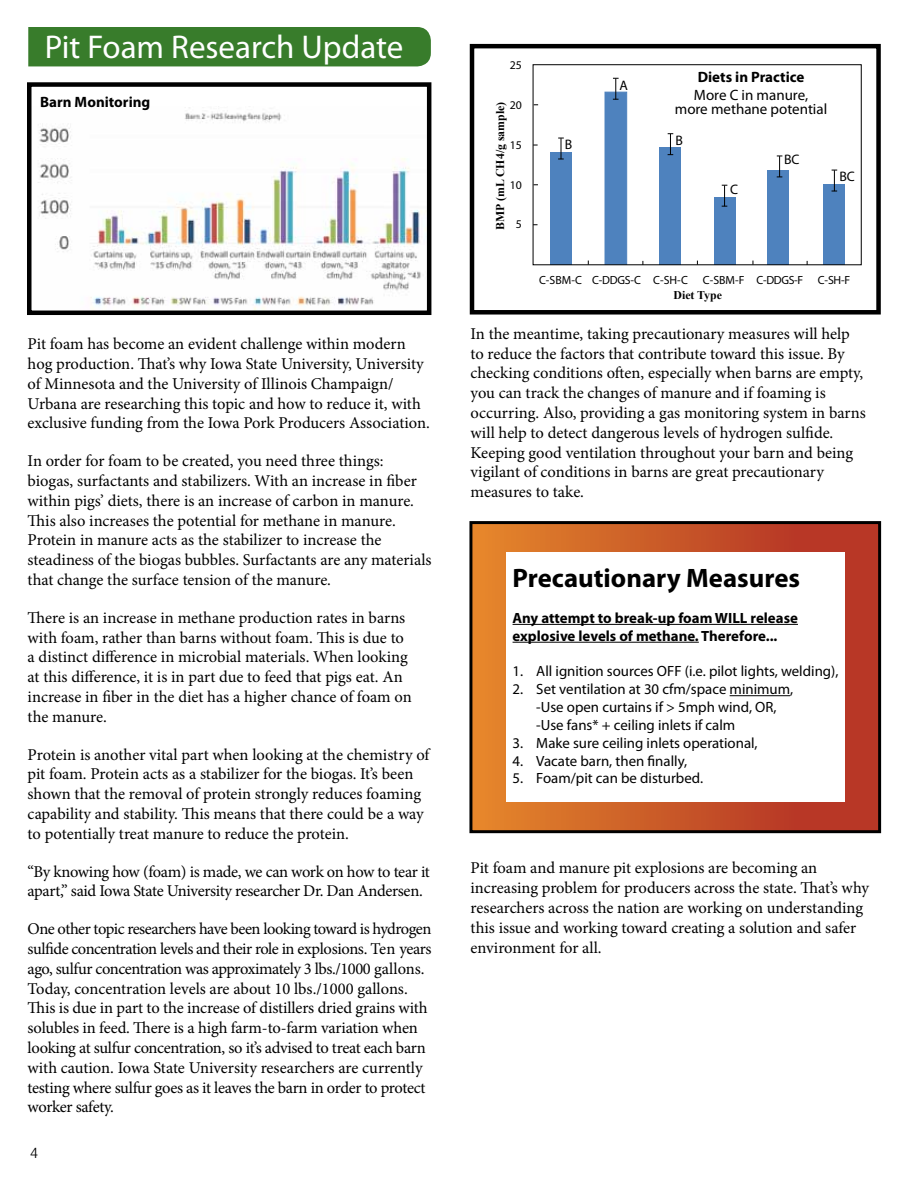
<style>
.page{position:relative;width:918px;height:1188px;background:#fff}
.page>*{position:absolute;margin:0;border:0;box-sizing:border-box;transform-origin:0 0}
.t1{font:33px "Myriad Pro";color:#fff}
.t2{font:700 26.7px "Myriad Pro";color:#000}
.t3{font:16.5px/19.8px "Minion Pro";letter-spacing:-.005em;color:#000}
.t4{font:16.5px/19.8px "Minion Pro";letter-spacing:-.025em;color:#000}
.t5{font:15px/13.5px "Myriad Pro";color:#000;text-align:center}
.t6{font:700 15px "Myriad Pro";color:#000}
.t7{font:300 15px "Swiss 721 BT";color:#000}
.t8{font:14.85px/17.9px "Myriad Pro";color:#000}
.t9{font:700 14.85px/17.9px "Myriad Pro";color:#000}
.t10{font:13.8px "Myriad Pro";color:#000}
.t11{font:11.85px "Myriad Pro";color:#000}
.t12{font:700 11.85px "Times New Roman";color:#000}
.t13{font:11.85px "Myriad Pro";letter-spacing:-.025em;color:#000}
</style>
<div class="page">
<div style="left:28px;top:27px;width:403px;height:39px;background:#387c2b"></div>
<div style="left:471px;top:523px;width:409px;height:309px;background:linear-gradient(to right,#e4862b,#b02a25)"></div>
<div style="left:469px;top:521px;width:412px;height:312px;border:3px solid #000"></div>
<div style="left:506px;top:552px;width:339px;height:250px;background:#fff"></div>
<hr style="left:513px;top:624px;width:285px;height:1px;background:#000">
<hr style="left:513px;top:642px;width:186px;height:1px;background:#000">
<hr style="left:730px;top:695px;width:60px;height:1px;background:#000">
<img style="left:38px;top:107px;width:388px;height:203px">
<div style="left:27px;top:82px;width:404px;height:233px;border:4px solid #000"></div>
<div style="left:550px;top:152px;width:22px;height:113px;background:#4e82be"></div>
<div style="left:605px;top:92px;width:22px;height:173px;background:#4e82be"></div>
<div style="left:659px;top:148px;width:22px;height:117px;background:#4e82be"></div>
<div style="left:714px;top:198px;width:22px;height:67px;background:#4e82be"></div>
<div style="left:768px;top:170px;width:21px;height:95px;background:#4e82be"></div>
<div style="left:823px;top:184px;width:22px;height:81px;background:#4e82be"></div>
<svg style="left:558px;top:138px;width:6px;height:21px"></svg>
<svg style="left:613px;top:78px;width:6px;height:22px"></svg>
<svg style="left:668px;top:133px;width:5px;height:22px"></svg>
<svg style="left:722px;top:185px;width:5px;height:22px"></svg>
<svg style="left:777px;top:155px;width:5px;height:22px"></svg>
<svg style="left:832px;top:170px;width:5px;height:22px"></svg>
<div style="left:533px;top:64px;width:329px;height:201px;border:1px solid #000"></div>
<div style="left:470px;top:44px;width:411px;height:271px;border:4px solid #000"></div>
<h1 class="t1" style="left:45px;top:26px;width:360px">Pit Foam Research Update</h1>
<p class="t6" style="left:40px;top:92px;width:112px">Barn Monitoring</p>
<p class="t3" style="left:28px;top:334px;width:404px">Pit foam has become an evident challenge within modern hog production. That’s why Iowa State University, University of Minnesota and the University of Illinois Champaign/ Urbana are researching this topic and how to reduce it, with exclusive funding from the Iowa Pork Producers Association.</p>
<p class="t3" style="left:28px;top:451px;width:405px">In order for foam to be created, you need three things: biogas, surfactants and stabilizers. With an increase in fiber within pigs’ diets, there is an increase of carbon in manure.<br>This also increases the potential for methane in manure.<br>Protein in manure acts as the stabilizer to increase the steadiness of the biogas bubbles. Surfactants are any materials that change the surface tension of the manure.</p>
<p class="t3" style="left:28px;top:608px;width:386px">There is an increase in methane production rates in barns with foam, rather than barns without foam. This is due to a distinct difference in microbial materials. When looking at this difference, it is in part due to feed that pigs eat. An increase in fiber in the diet has a higher chance of foam on the manure.</p>
<p class="t3" style="left:28px;top:745px;width:403px">Protein is another vital part when looking at the chemistry of pit foam. Protein acts as a stabilizer for the biogas. It’s been shown that the removal of protein strongly reduces foaming capability and stability. This means that there could be a way to potentially treat manure to reduce the protein.</p>
<p class="t4" style="left:28px;top:862px;width:404px">“By knowing how (foam) is made, we can work on how to tear it apart,” said Iowa State University researcher Dr. Dan Andersen.</p>
<p class="t3" style="left:28px;top:919px;width:405px">One other topic researchers have been looking toward is hydrogen sulfide concentration levels and their role in explosions. Ten years ago, sulfur concentration was approximately 3 lbs./1000 gallons.<br>Today, concentration levels are about 10 lbs./1000 gallons.<br>This is due in part to the increase of distillers dried grains with solubles in feed. There is a high farm-to-farm variation when looking at sulfur concentration, so it’s advised to treat each barn with caution. Iowa State University researchers are currently testing where sulfur goes as it leaves the barn in order to protect worker safety.</p>
<p class="t7" style="left:30px;top:1144px;width:9px">4</p>
<p class="t11" style="left:510px;top:58px;width:14px">25</p>
<p class="t11" style="left:510px;top:98px;width:14px">20</p>
<p class="t11" style="left:510px;top:138px;width:14px">15</p>
<p class="t11" style="left:510px;top:177px;width:14px">10</p>
<p class="t12" style="left:492px;top:230px;width:129px;rotate:-90deg">BMP (mL CH4/g sample)</p>
<p class="t11" style="left:516px;top:217px;width:8px">5</p>
<p class="t10" style="left:620px;top:77px;width:10px">A</p>
<p class="t6" style="left:698px;top:67px;width:108px">Diets in Practice</p>
<p class="t5" style="left:675px;top:88px;width:154px">More C in manure,<br>more methane potential</p>
<p class="t10" style="left:565px;top:136px;width:9px">B</p>
<p class="t10" style="left:675px;top:132px;width:9px">B</p>
<p class="t10" style="left:730px;top:181px;width:10px">C</p>
<p class="t10" style="left:784px;top:151px;width:17px">BC</p>
<p class="t10" style="left:839px;top:167px;width:17px">BC</p>
<p class="t11" style="left:539px;top:273px;width:150px">C-SBM-C C-DDGS-C C-SH-C</p>
<p class="t13" style="left:703px;top:273px;width:149px">C-SBM-F C-DDGS-F C-SH-F</p>
<p class="t12" style="left:674px;top:286px;width:50px">Diet Type</p>
<p class="t3" style="left:471px;top:324px;width:397px">In the meantime, taking precautionary measures will help to reduce the factors that contribute toward this issue. By checking conditions often, especially when barns are empty, you can track the changes of manure and if foaming is occurring. Also, providing a gas monitoring system in barns will help to detect dangerous levels of hydrogen sulfide.<br>Keeping good ventilation throughout your barn and being vigilant of conditions in barns are great precautionary measures to take.</p>
<h2 class="t2" style="left:513px;top:561px;width:289px">Precautionary Measures</h2>
<p class="t9" style="left:513px;top:608px;width:287px">Any attempt to break-up foam WILL release explosive levels of methane. Therefore...</p>
<p class="t8" style="left:513px;top:662px;width:327px">1. All ignition sources OFF (i.e. pilot lights, welding),</p>
<p class="t8" style="left:536px;top:680px;width:258px;text-indent:-24px">2. Set ventilation at 30 cfm/space minimum, -Use open curtains if &gt; 5mph wind, OR, -Use fans* + ceiling inlets if calm</p>
<p class="t8" style="left:513px;top:734px;width:247px">3. Make sure ceiling inlets operational,</p>
<p class="t8" style="left:513px;top:751px;width:176px">4. Vacate barn, then finally,</p>
<p class="t8" style="left:513px;top:769px;width:192px">5. Foam/pit can be disturbed.</p>
<p class="t3" style="left:471px;top:858px;width:400px">Pit foam and manure pit explosions are becoming an increasing problem for producers across the state. That’s why researchers across the nation are working on understanding this issue and working toward creating a solution and safer environment for all.</p>
</div>
